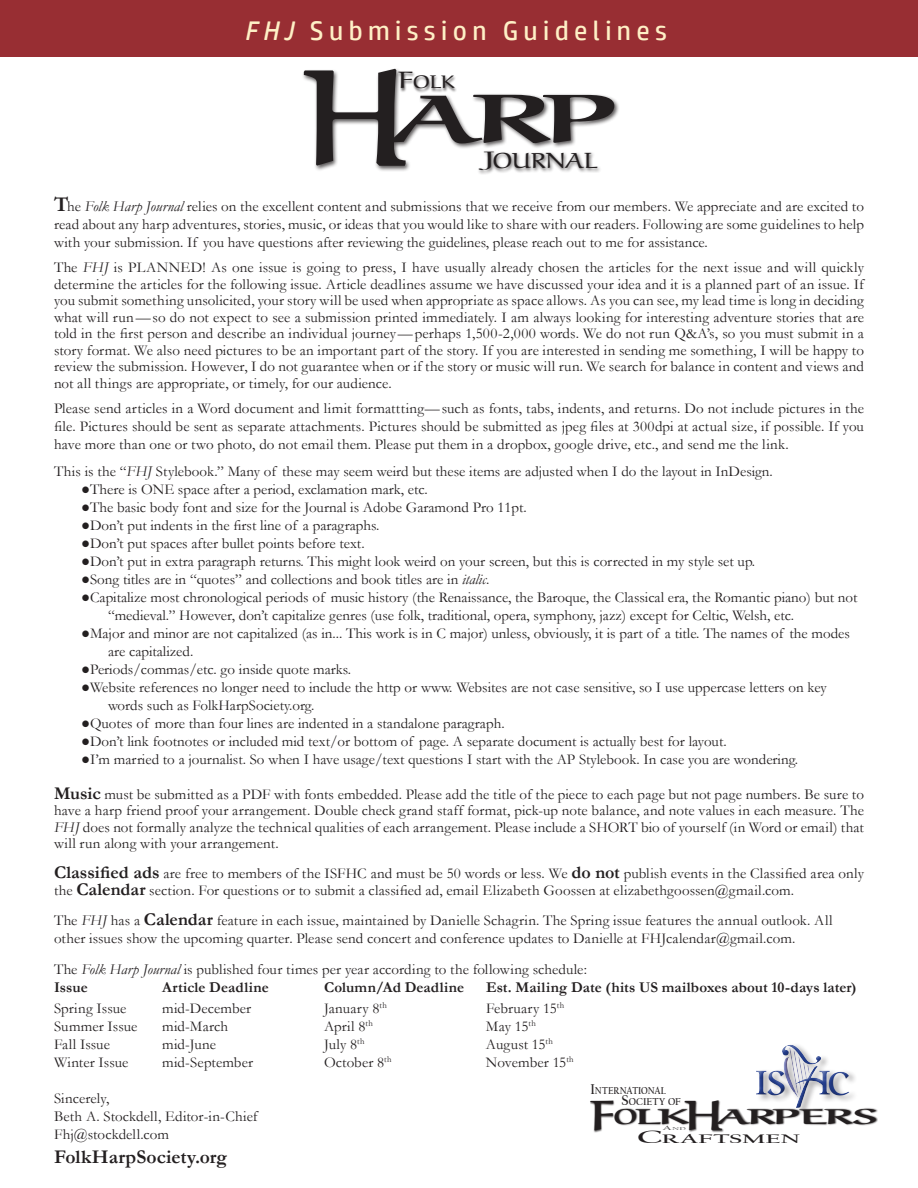
<style>
.page{position:relative;width:918px;height:1188px;background:#fff}
.page>*{position:absolute;margin:0;border:0;box-sizing:border-box;transform-origin:0 0}
.t1{font:700 67.95px "Aref Ruqaa";color:#231f20;scale:1.68 1}
.t2{font:700 33.9px "Aref Ruqaa";color:#253f8e}
.t3{font:27px "HP Simplified";letter-spacing:.2em;color:#fef0c6}
.t4{font:21.9px "Aref Ruqaa";letter-spacing:.005em;color:#231f20;scale:1.22 1}
.t5{font:700 21px "Aref Ruqaa";letter-spacing:-.05em;color:#231f20;scale:2 1}
.t6{font:700 21px "Aref Ruqaa";letter-spacing:-.05em;color:#231f20;scale:1.37 1}
.Main_Body_Text{font:700 19.5px "Garamond";color:#231f20}
.t7{font:18.15px "Aref Ruqaa";color:#231f20;scale:1.26 1}
.Main_Body_Text-2{font:15px/16.5px "Garamond";letter-spacing:.005em;color:#231f20;text-align:justify}
.x_msolistparagraph{font:15px/18px "Garamond";color:#231f20}
.Main_Body_Text-3{font:700 15px "Garamond";letter-spacing:.01em;color:#231f20}
.t8{font:700 13.05px "Californian FB";letter-spacing:.005em;color:#231f20;scale:1.93 1}
.t9{font:700 10.35px "Californian FB";letter-spacing:.02em;color:#231f20;scale:.85 1}
.t10{font:700 10.35px "Californian FB";letter-spacing:.02em;color:#231f20;scale:.93 1}
.t11{font:4.35px "Californian FB";color:#3e3e3f;scale:2.18 1}
.s1{font-style:italic}
.s2{font-size:135.15px}
.s3{font-size:23.7px}
.s4{font-weight:700;font-size:21px}
.s5{font-weight:700;font-size:18px}
.s6{font-size:32.7px}
.s7{font-size:14.85px}
.s8{font-size:18.6px}
.s9{font-size:41.7px}
.s10{font-size:6.15px}
</style>
<div class="page">
<div style="left:754px;top:1044px;width:100px;height:66px;background:#fff;opacity:.75"></div>
<div style="left:754px;top:1049px;width:102px;height:61px;background:#231f20;opacity:.75"></div>
<div style="left:0;top:0;width:918px;height:56px;background:#982e33"></div>
<div style="left:302px;top:68px;width:318px;height:104px;background:#231f20;opacity:.75"></div>
<div style="left:397px;top:71px;width:61px;height:22px;background:#231f20;opacity:.75"></div>
<div style="left:477px;top:150px;width:125px;height:26px;background:#231f20;opacity:.75"></div>
<div style="left:684px;top:1100px;width:194px;height:33px;background:#231f20;opacity:.75"></div>
<div style="left:590px;top:1100px;width:101px;height:33px;background:#231f20;opacity:.75"></div>
<p class="t3" style="left:244px;top:16px;width:424px"><span class="s1">FHJ</span> Submission Guidelines</p>
<p class="t1" style="left:304px;top:71px;width:186px"><span class="s2">H</span>ARP</p>
<p class="t7" style="left:399px;top:70px;width:46px"><span class="s3">F</span>OLK</p>
<p class="t4" style="left:483px;top:146px;width:95px"><sup>J</sup>OURNAL</p>
<p class="Main_Body_Text-2" style="left:54px;top:196px;width:812px;line-height:18px"><span class="s4">T</span>he <span class="s1">Folk Harp Journal</span> relies on the excellent content and submissions that we receive from our members. We appreciate and are excited to read about any harp adventures, stories, music, or ideas that you would like to share with our readers. Following are some guidelines to help with your submission. If you have questions after reviewing the guidelines, please reach out to me for assistance.</p>
<p class="Main_Body_Text-2" style="left:54px;top:259px;width:812px">The <span class="s1">FHJ</span> is PLANNED! As one issue is going to press, I have usually already chosen the articles for the next issue and will quickly determine the articles for the following issue. Article deadlines assume we have discussed your idea and it is a planned part of an issue. If you submit something unsolicited, your story will be used when appropriate as space allows. As you can see, my lead time is long in deciding what will run—so do not expect to see a submission printed immediately. I am always looking for interesting adventure stories that are told in the first person and describe an individual journey—perhaps 1,500-2,000 words. We do not run Q&amp;A’s, so you must submit in a story format. We also need pictures to be an important part of the story. If you are interested in sending me something, I will be happy to review the submission. However, I do not guarantee when or if the story or music will run. We search for balance in content and views and not all things are appropriate, or timely, for our audience.</p>
<p class="Main_Body_Text-2" style="left:54px;top:399px;width:812px;line-height:18px">Please send articles in a Word document and limit formattting—such as fonts, tabs, indents, and returns. Do not include pictures in the file. Pictures should be sent as separate attachments. Pictures should be submitted as jpeg files at 300dpi at actual size, if possible. If you have more than one or two photo, do not email them. Please put them in a dropbox, google drive, etc., and send me the link.</p>
<p class="Main_Body_Text-2" style="left:54px;top:463px;width:720px">This is the “<span class="s1">FHJ</span> Stylebook.” Many of these may seem weird but these items are adjusted when I do the layout in InDesign.</p>
<p class="x_msolistparagraph" style="left:81px;top:480px;width:348px">●There is ONE space after a period, exclamation mark, etc.</p>
<p class="x_msolistparagraph" style="left:81px;top:498px;width:447px">●The basic body font and size for the Journal is Adobe Garamond Pro 11pt.</p>
<p class="x_msolistparagraph" style="left:81px;top:516px;width:300px">●Don’t put indents in the first line of a paragraphs.</p>
<p class="x_msolistparagraph" style="left:81px;top:534px;width:285px">●Don’t put spaces after bullet points before text.</p>
<p class="x_msolistparagraph" style="left:81px;top:552px;width:676px">●Don’t put in extra paragraph returns. This might look weird on your screen, but this is corrected in my style set up.</p>
<p class="x_msolistparagraph" style="left:81px;top:570px;width:410px">●Song titles are in “quotes” and collections and book titles are in <span class="s1">italic</span>.</p>
<p class="x_msolistparagraph" style="left:108px;top:588px;width:751px;text-indent:-27px">●Capitalize most chronological periods of music history (the Renaissance, the Baroque, the Classical era, the Romantic piano) but not “medieval.” However, don’t capitalize genres (use folk, traditional, opera, symphony, jazz) except for Celtic, Welsh, etc.</p>
<p class="x_msolistparagraph" style="left:108px;top:624px;width:743px;text-indent:-27px">●Major and minor are not capitalized (as in... This work is in C major) unless, obviously, it is part of a title. The names of the modes are capitalized.</p>
<p class="x_msolistparagraph" style="left:81px;top:660px;width:272px">●Periods/commas/etc. go inside quote marks.</p>
<p class="x_msolistparagraph" style="left:108px;top:678px;width:720px;text-indent:-27px">●Website references no longer need to include the http or www. Websites are not case sensitive, so I use uppercase letters on key words such as FolkHarpSociety.org.</p>
<p class="x_msolistparagraph" style="left:81px;top:714px;width:425px">●Quotes of more than four lines are indented in a standalone paragraph.</p>
<p class="x_msolistparagraph" style="left:81px;top:732px;width:647px">●Don’t link footnotes or included mid text/or bottom of page. A separate document is actually best for layout.</p>
<p class="x_msolistparagraph" style="left:81px;top:750px;width:719px">●I’m married to a journalist. So when I have usage/text questions I start with the AP Stylebook. In case you are wondering.</p>
<p class="Main_Body_Text-2" style="left:54px;top:785px;width:812px"><span class="s5">Music</span> must be submitted as a PDF with fonts embedded. Please add the title of the piece to each page but not page numbers. Be sure to have a harp friend proof your arrangement. Double check grand staff format, pick-up note balance, and note values in each measure. The <span class="s1">FHJ</span> does not formally analyze the technical qualities of each arrangement. Please include a SHORT bio of yourself (in Word or email) that will run along with your arrangement.</p>
<p class="Main_Body_Text-2" style="left:54px;top:865px;width:812px"><span class="s5">Classified ads</span> are free to members of the ISFHC and must be 50 words or less. We <span class="s5">do not</span> publish events in the Classified area only the <span class="s5">Calendar</span> section. For questions or to submit a classified ad, email Elizabeth Goossen at elizabethgoossen@gmail.com.</p>
<p class="Main_Body_Text-2" style="left:54px;top:910px;width:780px;line-height:18px">The <span class="s1">FHJ</span> has a <span class="s5">Calendar</span> feature in each issue, maintained by Danielle Schagrin. The Spring issue features the annual outlook. All other issues show the upcoming quarter. Please send concert and conference updates to Danielle at FHJcalendar@gmail.com.</p>
<p class="Main_Body_Text-2" style="left:54px;top:961px;width:534px">The <span class="s1">Folk Harp Journal</span> is published four times per year according to the following schedule:</p>
<p class="Main_Body_Text-3" style="left:54px;top:977px;width:35px">Issue</p>
<p class="Main_Body_Text-3" style="left:162px;top:977px;width:108px">Article Deadline</p>
<p class="Main_Body_Text-3" style="left:324px;top:977px;width:142px">Column/Ad Deadline</p>
<p class="Main_Body_Text-3" style="left:486px;top:977px;width:372px">Est. Mailing Date (hits US mailboxes about 10-days later)</p>
<p class="Main_Body_Text-2" style="left:54px;top:1000px;width:74px">Spring Issue</p>
<p class="Main_Body_Text-2" style="left:162px;top:1000px;width:91px">mid-December</p>
<p class="Main_Body_Text-2" style="left:324px;top:1000px;width:64px">January 8<sup>th</sup></p>
<p class="Main_Body_Text-2" style="left:486px;top:1000px;width:80px">February 15<sup>th</sup></p>
<p class="Main_Body_Text-2" style="left:54px;top:1018px;width:85px">Summer Issue</p>
<p class="Main_Body_Text-2" style="left:162px;top:1018px;width:68px">mid-March</p>
<p class="Main_Body_Text-2" style="left:324px;top:1018px;width:50px">April 8<sup>th</sup></p>
<p class="Main_Body_Text-2" style="left:486px;top:1018px;width:51px">May 15<sup>th</sup></p>
<p class="Main_Body_Text-2" style="left:54px;top:1036px;width:57px">Fall Issue</p>
<p class="Main_Body_Text-2" style="left:162px;top:1036px;width:56px">mid-June</p>
<p class="Main_Body_Text-2" style="left:324px;top:1036px;width:42px">July 8<sup>th</sup></p>
<p class="Main_Body_Text-2" style="left:486px;top:1036px;width:69px">August 15<sup>th</sup></p>
<p class="Main_Body_Text-2" style="left:54px;top:1054px;width:76px">Winter Issue</p>
<p class="Main_Body_Text-2" style="left:162px;top:1054px;width:93px">mid-September</p>
<p class="Main_Body_Text-2" style="left:324px;top:1054px;width:69px">October 8<sup>th</sup></p>
<p class="Main_Body_Text-2" style="left:486px;top:1054px;width:89px">November 15<sup>th</sup></p>
<p class="Main_Body_Text-2" style="left:54px;top:1090px;width:57px">Sincerely,</p>
<p class="Main_Body_Text-2" style="left:54px;top:1108px;width:205px">Beth A. Stockdell, Editor-in-Chief</p>
<p class="Main_Body_Text-2" style="left:54px;top:1126px;width:117px">Fhj@stockdell.com</p>
<p class="Main_Body_Text" style="left:54px;top:1144px;width:175px">FolkHarpSociety.org</p>
<h2 class="t2" style="left:766px;top:1059px;width:85px">S <span class="s6">C</span></h2>
<p class="t9" style="left:590px;top:1085px;width:91px"><span class="s7">I</span>NTERNATIONAL</p>
<p class="t10" style="left:622px;top:1096px;width:65px"><span class="s7">S</span>OCIETY OF</p>
<p class="t8" style="left:637px;top:1131px;width:86px"><span class="s8">C</span>RAFTSMEN</p>
<p class="t5" style="left:685px;top:1102px;width:98px"><span class="s9">H</span>ARPERS</p>
<p class="t6" style="left:590px;top:1102px;width:74px"><span class="s9">F</span>OLK</p>
<p class="t11" style="left:663px;top:1126px;width:12px"><span class="s10">A</span>nd</p>
</div>
